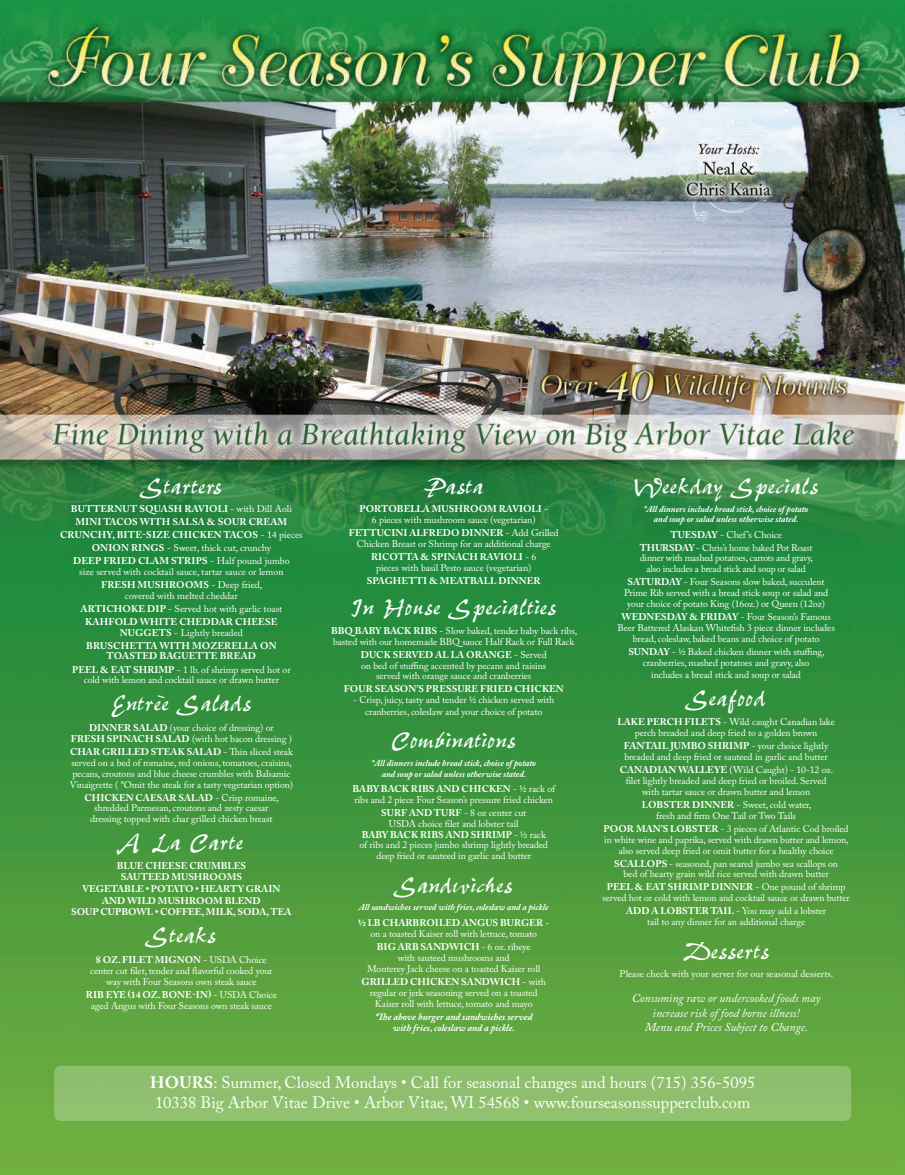
<style>
.page{position:relative;width:905px;height:1175px;background:#fff}
.page>*{position:absolute;margin:0;border:0;box-sizing:border-box;transform-origin:0 0}
.t1{font:27px "Pepita";color:#fff}
.t2{font:16.5px "Adobe Caslon Pro";color:#fff}
.t3{font:italic 12px/14.4px "Adobe Caslon Pro";color:#fff;text-align:center}
.t4{font:9.75px/10.8px "Adobe Caslon Pro";letter-spacing:-.01em;color:#fff;text-align:center}
.t5{font:700 9.75px/10.8px "Adobe Caslon Pro";letter-spacing:.005em;color:#fff;text-align:center}
.t6{font:italic 700 9.75px/11.7px "Adobe Caslon Pro";color:#fff;text-align:center}
.t7{font:italic 700 9px/10.8px "Adobe Caslon Pro";color:#fff;text-align:center}
.s1{font-weight:400}
.s2{font-weight:700}
</style>
<div class="page">
<img style="left:0;top:0;width:904px;height:1174px">
<div style="left:54px;top:1065px;width:797px;height:55px;background:#8fbf6e;border-radius:7px"></div>
<p class="t1" style="left:141px;top:468px;width:82px">Starters</p>
<p class="t5" style="left:71px;top:503px;width:222px">BUTTERNUT SQUASH RAVIOLI <span class="s1">- with Dill Aoli</span></p>
<p class="t5" style="left:75px;top:516px;width:213px">MINI TACOS WITH SALSA &amp; SOUR CREAM</p>
<p class="t5" style="left:60px;top:529px;width:244px">CRUNCHY, BITE-SIZE CHICKEN TACOS <span class="s1">- 14 pieces</span></p>
<p class="t4" style="left:92px;top:542px;width:181px"><span class="s2">ONION RINGS</span> - Sweet, thick cut, crunchy</p>
<p class="t4" style="left:73px;top:555px;width:218px"><span class="s2">DEEP FRIED CLAM STRIPS</span> - Half pound jumbo size served with cocktail sauce, tartar sauce or lemon</p>
<p class="t4" style="left:101px;top:579px;width:163px"><span class="s2">FRESH MUSHROOMS</span> - Deep fried, covered with melted cheddar</p>
<p class="t4" style="left:80px;top:603px;width:203px"><span class="s2">ARTICHOKE DIP</span> - Served hot with garlic toast</p>
<p class="t5" style="left:85px;top:616px;width:194px">KAHFOLD WHITE CHEDDAR CHEESE<br>NUGGETS <span class="s1">- Lightly breaded</span></p>
<p class="t5" style="left:86px;top:640px;width:192px">BRUSCHETTA WITH MOZERELLA ON<br>TOASTED BAGUETTE BREAD</p>
<p class="t4" style="left:72px;top:663px;width:220px"><span class="s2">PEEL &amp; EAT SHRIMP</span> - 1 lb. of shrimp served hot or cold with lemon and cocktail sauce or drawn butter</p>
<p class="t1" style="left:111px;top:685px;width:142px">Entrèe Salads</p>
<p class="t4" style="left:71px;top:722px;width:223px"><span class="s2">DINNER SALAD</span> (your choice of dressing) or<br><span class="s2">FRESH SPINACH SALAD</span> (with hot bacon dressing )</p>
<p class="t4" style="left:70px;top:746px;width:225px;text-align:left"><span class="s2">CHAR GRILLED STEAK SALAD</span> - Thin sliced steak served on a bed of romaine, red onions, tomatoes, craisins, pecans, croutons and blue cheese crumbles with Balsamic Vinaigrette ( *Omit the steak for a tasty vegetarian option)</p>
<p class="t4" style="left:84px;top:792px;width:196px"><span class="s2">CHICKEN CAESAR SALAD</span> - Crisp romaine, shredded Parmesan, croutons and zesty caesar dressing topped with char grilled chicken breast</p>
<p class="t1" style="left:119px;top:824px;width:126px">A La Carte</p>
<p class="t5" style="left:117px;top:860px;width:131px">BLUE CHEESE CRUMBLES</p>
<p class="t5" style="left:121px;top:871px;width:123px">SAUTEED MUSHROOMS</p>
<p class="t5" style="left:82px;top:882px;width:199px;line-height:11.7px">VEGETABLE • POTATO • HEARTY GRAIN<br>AND WILD MUSHROOM BLEND</p>
<p class="t5" style="left:71px;top:906px;width:222px">SOUP CUPBOWL • COFFEE, MILK, SODA, TEA</p>
<p class="t1" style="left:147px;top:917px;width:71px">Steaks</p>
<p class="t4" style="left:90px;top:954px;width:184px"><span class="s2">8 OZ. FILET MIGNON</span> - USDA Choice center cut filet, tender and flavorful cooked your way with Four Seasons own steak sauce</p>
<p class="t4" style="left:86px;top:989px;width:192px"><span class="s2">RIB EYE (14 OZ. BONE-IN)</span> - USDA Choice aged Angus with Four Seasons own steak sauce</p>
<p class="t1" style="left:423px;top:468px;width:62px">Pasta</p>
<p class="t4" style="left:359px;top:503px;width:190px"><span class="s2">PORTOBELLA MUSHROOM RAVIOLI</span> -<br>6 pieces with mushroom sauce (vegetarian)</p>
<p class="t4" style="left:349px;top:527px;width:211px"><span class="s2">FETTUCINI ALFREDO DINNER</span> - Add Grilled<br>Chicken Breast or Shrimp for an additional charge</p>
<p class="t4" style="left:371px;top:551px;width:167px"><span class="s2">RICOTTA &amp; SPINACH RAVIOLI</span> - 6 pieces with basil Pesto sauce (vegetarian)</p>
<p class="t5" style="left:367px;top:575px;width:175px">SPAGHETTI &amp; MEATBALL DINNER</p>
<p class="t1" style="left:351px;top:589px;width:207px">In House Specialties</p>
<p class="t4" style="left:331px;top:625px;width:248px;text-align:left"><span class="s2">BBQ BABY BACK RIBS</span> - Slow baked, tender baby back ribs, basted with our homemade BBQ sauce Half Rack or Full Rack</p>
<p class="t4" style="left:361px;top:649px;width:187px"><span class="s2">DUCK SERVED AL LA ORANGE</span> - Served on bed of stuffing accented by pecans and raisins served with orange sauce and cranberries</p>
<p class="t5" style="left:344px;top:683px;width:221px">FOUR SEASON’S PRESSURE FRIED CHICKEN</p>
<p class="t4" style="left:353px;top:694px;width:203px;line-height:11.7px">- Crisp, juicy, tasty and tender ½ chicken served with cranberries, coleslaw and your choice of potato</p>
<p class="t1" style="left:391px;top:722px;width:126px">Combinations</p>
<p class="t7" style="left:371px;top:757px;width:166px">*All dinners include bread stick, choice of potato and soup or salad unless otherwise stated.</p>
<p class="t4" style="left:352px;top:783px;width:204px;text-align:left"><span class="s2">BABY BACK RIBS AND CHICKEN</span> - ½ rack of ribs and 2 piece Four Season’s pressure fried chicken</p>
<p class="t4" style="left:381px;top:807px;width:146px"><span class="s2">SURF AND TURF</span> - 8 oz center cut<br>USDA choice filet and lobster tail</p>
<p class="t4" style="left:359px;top:828px;width:190px"><span class="s2">BABY BACK RIBS AND SHRIMP</span> - ½ rack of ribs and 2 pieces jumbo shrimp lightly breaded deep fried or sauteed in garlic and butter</p>
<p class="t1" style="left:394px;top:867px;width:120px">Sandwiches</p>
<p class="t7" style="left:359px;top:901px;width:191px">All sandwiches served with fries, coleslaw and a pickle</p>
<p class="t4" style="left:358px;top:917px;width:193px"><span class="s2">½ LB CHARBROILED ANGUS BURGER</span> - on a toasted Kaiser roll with lettuce, tomato</p>
<p class="t4" style="left:377px;top:941px;width:155px"><span class="s2">BIG ARB SANDWICH</span> - 6 oz. ribeye with sauteed mushrooms and</p>
<p class="t4" style="left:367px;top:963px;width:175px">Monterey Jack cheese on a toasted Kaiser roll</p>
<p class="t4" style="left:361px;top:976px;width:186px"><span class="s2">GRILLED CHICKEN SANDWICH</span> - with regular or jerk seasoning served on a toasted<br>Kaiser roll with lettuce, tomato and mayo</p>
<p class="t6" style="left:375px;top:1010px;width:159px">*The above burger and sandwiches served with fries, coleslaw and a pickle.</p>
<p class="t1" style="left:634px;top:468px;width:186px">Weekday Specials</p>
<p class="t7" style="left:644px;top:503px;width:166px">*All dinners include bread stick, choice of potato and soup or salad unless otherwise stated.</p>
<p class="t4" style="left:670px;top:529px;width:113px"><span class="s2">TUESDAY</span> - Chef ’s Choice</p>
<p class="t4" style="left:640px;top:542px;width:175px"><span class="s2">THURSDAY</span> - Chris’s home baked Pot Roast dinner with mashed potatoes, carrots and gravy, also includes a bread stick and soup or salad</p>
<p class="t4" style="left:624px;top:576px;width:206px"><span class="s2">SATURDAY</span> - Four Seasons slow baked, succulent<br>Prime Rib served with a bread stick soup or salad and your choice of potato King (16oz.) or Queen (12oz)</p>
<p class="t4" style="left:617px;top:611px;width:219px"><span class="s2">WEDNESDAY &amp; FRIDAY</span> - Four Season’s Famous<br>Beer Battered Alaskan Whitefish 3 piece dinner includes bread, coleslaw, baked beans and choice of potato</p>
<p class="t4" style="left:628px;top:646px;width:198px;line-height:11.2px"><span class="s2">SUNDAY</span> - ½ Baked chicken dinner with stuffing, cranberries, mashed potatoes and gravy, also includes a bread stick and soup or salad</p>
<p class="t1" style="left:686px;top:680px;width:81px">Seafood</p>
<p class="t4" style="left:617px;top:716px;width:219px"><span class="s2">LAKE PERCH FILETS</span> - Wild caught Canadian lake perch breaded and deep fried to a golden brown</p>
<p class="t4" style="left:624px;top:740px;width:206px;text-align:left"><span class="s2">FANTAIL JUMBO SHRIMP</span> - your choice lightly breaded and deep fried or sauteed in garlic and butter</p>
<p class="t4" style="left:619px;top:764px;width:215px"><span class="s2">CANADIAN WALLEYE</span> (Wild Caught) - 10-12 oz. filet lightly breaded and deep fried or broiled. Served with tartar sauce or drawn butter and lemon</p>
<p class="t4" style="left:641px;top:799px;width:171px"><span class="s2">LOBSTER DINNER</span> - Sweet, cold water, fresh and firm One Tail or Two Tails</p>
<p class="t4" style="left:603px;top:823px;width:246px"><span class="s2">POOR MAN’S LOBSTER</span> - 3 pieces of Atlantic Cod broiled in white wine and paprika, served with drawn butter and lemon, also served deep fried or omit butter for a healthy choice</p>
<p class="t4" style="left:614px;top:857px;width:225px"><span class="s2">SCALLOPS</span> - seasoned, pan seared jumbo sea scallops on bed of hearty grain wild rice served with drawn butter</p>
<p class="t4" style="left:602px;top:881px;width:249px"><span class="s2">PEEL &amp; EAT SHRIMP DINNER</span> - One pound of shrimp served hot or cold with lemon and cocktail sauce or drawn butter</p>
<p class="t4" style="left:626px;top:905px;width:202px"><span class="s2">ADD A LOBSTER TAIL</span> - You may add a lobster tail to any dinner for an additional charge</p>
<p class="t1" style="left:682px;top:933px;width:88px">Desserts</p>
<p class="t4" style="left:619px;top:968px;width:215px">Please check with your server for our seasonal desserts.</p>
<p class="t3" style="left:631px;top:990px;width:190px">Consuming raw or undercooked foods may increase risk of food borne illness!</p>
<p class="t3" style="left:644px;top:1019px;width:165px">Menu and Prices Subject to Change.</p>
<p class="t2" style="left:150px;top:1072px;width:606px"><span class="s2">HOURS</span>: Summer, Closed Mondays • Call for seasonal changes and hours (715) 356-5095</p>
<p class="t2" style="left:155px;top:1092px;width:597px">10338 Big Arbor Vitae Drive • Arbor Vitae, WI 54568 • www.fourseasonssupperclub.com</p>
</div>
